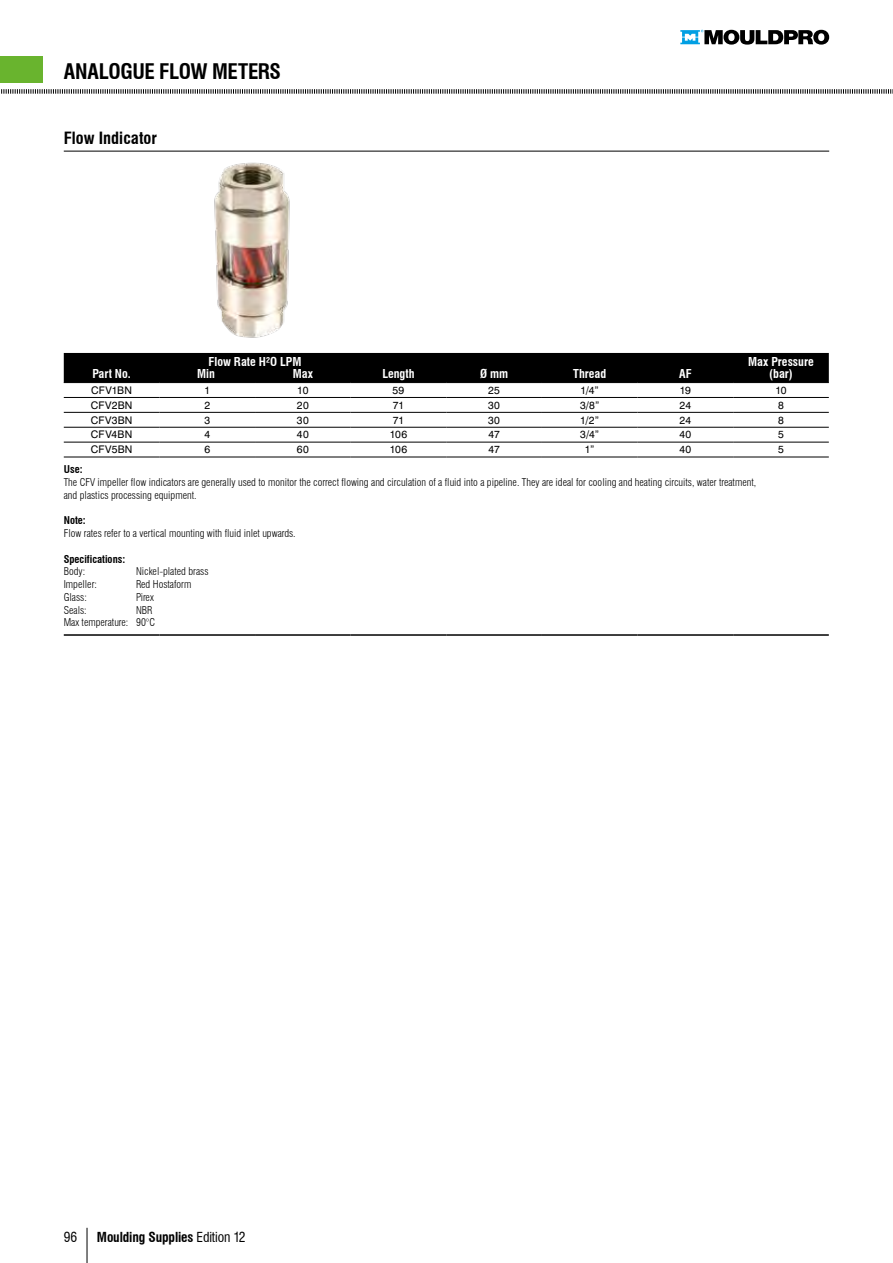
<style>
.page{position:relative;width:893px;height:1263px;background:#fff}
.page>*{position:absolute;margin:0;border:0;box-sizing:border-box;transform-origin:0 0}
.t1{font:700 condensed 21px "Swiss 721 BT";letter-spacing:-.02em;color:#000}
.t2{font:700 condensed 16.5px "Swiss 721 BT";letter-spacing:.005em;color:#000}
.t3{font:700 condensed 13.5px "Swiss 721 BT";letter-spacing:-.01em;color:#000}
.t4{font:condensed 13.5px "Swiss 721 BT";color:#000}
.t5{font:700 condensed 12px/12px "Swiss 721 BT";color:#fff}
.t6{font:300 condensed 10.5px/12.8px "Swiss 721 BT";color:#000}
.t7{font:10.5px "Swiss 721 BT";letter-spacing:.025em;color:#000}
.t8{font:700 condensed 10.5px "Swiss 721 BT";color:#000}
.s1{font-weight:400}
</style>
<div class="page">
<div style="left:0;top:57px;width:43px;height:26px;background:#69b42e"></div>
<hr style="left:87px;top:1228px;width:1px;height:35px;background:#000">
<svg style="left:1px;top:89px;width:892px;height:5px"></svg>
<svg style="left:680px;top:30px;width:149px;height:15px"></svg>
<hr style="left:64px;top:151px;width:765px;height:1px;background:#000">
<img style="left:214px;top:162px;width:76px;height:176px">
<div style="left:64px;top:353px;width:765px;height:29px;background:#000"></div>
<hr style="left:64px;top:397px;width:95px;height:1px;background:#000">
<hr style="left:159px;top:397px;width:96px;height:1px;background:#000">
<hr style="left:255px;top:397px;width:96px;height:1px;background:#000">
<hr style="left:351px;top:397px;width:95px;height:1px;background:#000">
<hr style="left:446px;top:397px;width:96px;height:1px;background:#000">
<hr style="left:542px;top:397px;width:96px;height:1px;background:#000">
<hr style="left:638px;top:397px;width:95px;height:1px;background:#000">
<hr style="left:733px;top:397px;width:96px;height:1px;background:#000">
<hr style="left:64px;top:412px;width:95px;height:1px;background:#000">
<hr style="left:159px;top:412px;width:96px;height:1px;background:#000">
<hr style="left:255px;top:412px;width:96px;height:1px;background:#000">
<hr style="left:351px;top:412px;width:95px;height:1px;background:#000">
<hr style="left:446px;top:412px;width:96px;height:1px;background:#000">
<hr style="left:542px;top:412px;width:96px;height:1px;background:#000">
<hr style="left:638px;top:412px;width:95px;height:1px;background:#000">
<hr style="left:733px;top:412px;width:96px;height:1px;background:#000">
<hr style="left:64px;top:427px;width:95px;height:1px;background:#000">
<hr style="left:159px;top:427px;width:96px;height:1px;background:#000">
<hr style="left:255px;top:427px;width:96px;height:1px;background:#000">
<hr style="left:351px;top:427px;width:95px;height:1px;background:#000">
<hr style="left:446px;top:427px;width:96px;height:1px;background:#000">
<hr style="left:542px;top:427px;width:96px;height:1px;background:#000">
<hr style="left:638px;top:427px;width:95px;height:1px;background:#000">
<hr style="left:733px;top:427px;width:96px;height:1px;background:#000">
<hr style="left:64px;top:442px;width:95px;height:1px;background:#000">
<hr style="left:159px;top:442px;width:96px;height:1px;background:#000">
<hr style="left:255px;top:442px;width:96px;height:1px;background:#000">
<hr style="left:351px;top:442px;width:95px;height:1px;background:#000">
<hr style="left:446px;top:442px;width:96px;height:1px;background:#000">
<hr style="left:542px;top:442px;width:96px;height:1px;background:#000">
<hr style="left:638px;top:442px;width:95px;height:1px;background:#000">
<hr style="left:733px;top:442px;width:96px;height:1px;background:#000">
<hr style="left:64px;top:634px;width:95px;height:2px;background:#000">
<hr style="left:159px;top:634px;width:96px;height:2px;background:#000">
<hr style="left:255px;top:634px;width:96px;height:2px;background:#000">
<hr style="left:351px;top:634px;width:95px;height:2px;background:#000">
<hr style="left:446px;top:634px;width:96px;height:2px;background:#000">
<hr style="left:542px;top:634px;width:96px;height:2px;background:#000">
<hr style="left:638px;top:634px;width:95px;height:2px;background:#000">
<hr style="left:733px;top:634px;width:96px;height:2px;background:#000">
<hr style="left:64px;top:382px;width:95px;height:1px;background:#000">
<hr style="left:159px;top:382px;width:96px;height:1px;background:#000">
<hr style="left:255px;top:382px;width:96px;height:1px;background:#000">
<hr style="left:351px;top:382px;width:95px;height:1px;background:#000">
<hr style="left:446px;top:382px;width:96px;height:1px;background:#000">
<hr style="left:542px;top:382px;width:96px;height:1px;background:#000">
<hr style="left:638px;top:382px;width:95px;height:1px;background:#000">
<hr style="left:733px;top:382px;width:96px;height:1px;background:#000">
<hr style="left:64px;top:457px;width:95px;height:1px;background:#000">
<hr style="left:159px;top:457px;width:96px;height:1px;background:#000">
<hr style="left:255px;top:457px;width:96px;height:1px;background:#000">
<hr style="left:351px;top:457px;width:95px;height:1px;background:#000">
<hr style="left:446px;top:457px;width:96px;height:1px;background:#000">
<hr style="left:542px;top:457px;width:96px;height:1px;background:#000">
<hr style="left:638px;top:457px;width:95px;height:1px;background:#000">
<hr style="left:733px;top:457px;width:96px;height:1px;background:#000">
<h1 class="t1" style="left:64px;top:58px;width:219px">ANALOGUE FLOW METERS</h1>
<h2 class="t2" style="left:64px;top:128px;width:95px">Flow Indicator</h2>
<p class="t5" style="left:92px;top:368px;width:40px">Part No.</p>
<p class="t5" style="left:197px;top:356px;width:106px;text-indent:11px">Flow Rate H²O LPM<br>Min</p>
<p class="t5" style="left:293px;top:368px;width:22px">Max</p>
<p class="t5" style="left:382px;top:368px;width:34px">Length</p>
<p class="t5" style="left:480px;top:368px;width:30px">Ø mm</p>
<p class="t5" style="left:573px;top:368px;width:35px">Thread</p>
<p class="t5" style="left:679px;top:368px;width:14px">AF</p>
<p class="t5" style="left:748px;top:356px;width:67px;text-align:center">Max Pressure (bar)</p>
<p class="t7" style="left:91px;top:384px;width:42px">CFV1BN</p>
<p class="t7" style="left:204px;top:384px;width:7px">1</p>
<p class="t7" style="left:297px;top:384px;width:13px">10</p>
<p class="t7" style="left:393px;top:384px;width:13px">59</p>
<p class="t7" style="left:488px;top:384px;width:13px">25</p>
<p class="t7" style="left:580px;top:384px;width:20px">1/4”</p>
<p class="t7" style="left:680px;top:384px;width:13px">19</p>
<p class="t7" style="left:775px;top:384px;width:13px">10</p>
<p class="t7" style="left:91px;top:399px;width:43px">CFV2BN</p>
<p class="t7" style="left:204px;top:399px;width:7px">2</p>
<p class="t7" style="left:297px;top:399px;width:13px">20</p>
<p class="t7" style="left:393px;top:399px;width:13px">71</p>
<p class="t7" style="left:488px;top:399px;width:13px">30</p>
<p class="t7" style="left:580px;top:399px;width:21px">3/8”</p>
<p class="t7" style="left:680px;top:399px;width:13px">24</p>
<p class="t7" style="left:778px;top:399px;width:7px">8</p>
<p class="t7" style="left:91px;top:413px;width:43px">CFV3BN</p>
<p class="t7" style="left:204px;top:413px;width:7px">3</p>
<p class="t7" style="left:297px;top:413px;width:13px">30</p>
<p class="t7" style="left:393px;top:413px;width:13px">71</p>
<p class="t7" style="left:488px;top:413px;width:13px">30</p>
<p class="t7" style="left:580px;top:413px;width:20px">1/2”</p>
<p class="t7" style="left:680px;top:413px;width:13px">24</p>
<p class="t7" style="left:778px;top:413px;width:7px">8</p>
<p class="t7" style="left:91px;top:428px;width:43px">CFV4BN</p>
<p class="t7" style="left:204px;top:428px;width:7px">4</p>
<p class="t7" style="left:297px;top:428px;width:13px">40</p>
<p class="t7" style="left:390px;top:428px;width:19px">106</p>
<p class="t7" style="left:488px;top:428px;width:13px">47</p>
<p class="t7" style="left:580px;top:428px;width:20px">3/4”</p>
<p class="t7" style="left:679px;top:428px;width:13px">40</p>
<p class="t7" style="left:778px;top:428px;width:7px">5</p>
<p class="t7" style="left:91px;top:443px;width:43px">CFV5BN</p>
<p class="t7" style="left:204px;top:443px;width:7px">6</p>
<p class="t7" style="left:297px;top:443px;width:13px">60</p>
<p class="t7" style="left:390px;top:443px;width:19px">106</p>
<p class="t7" style="left:488px;top:443px;width:13px">47</p>
<p class="t7" style="left:585px;top:443px;width:11px">1”</p>
<p class="t7" style="left:679px;top:443px;width:13px">40</p>
<p class="t7" style="left:778px;top:443px;width:7px">5</p>
<p class="t8" style="left:64px;top:463px;width:20px">Use:</p>
<p class="t6" style="left:64px;top:476px;width:694px">The CFV impeller flow indicators are generally used to monitor the correct flowing and circulation of a fluid into a pipeline. They are ideal for cooling and heating circuits, water treatment, and plastics processing equipment.</p>
<p class="t8" style="left:64px;top:514px;width:23px">Note:</p>
<p class="t6" style="left:64px;top:527px;width:233px">Flow rates refer to a vertical mounting with fluid inlet upwards.</p>
<p class="t8" style="left:64px;top:553px;width:63px">Specifications:</p>
<p class="t6" style="left:64px;top:565px;width:23px">Body:</p>
<p class="t6" style="left:136px;top:565px;width:74px">Nickel-plated brass</p>
<p class="t6" style="left:64px;top:578px;width:35px">Impeller:</p>
<p class="t6" style="left:136px;top:578px;width:57px">Red Hostaform</p>
<p class="t6" style="left:64px;top:591px;width:25px">Glass:</p>
<p class="t6" style="left:136px;top:591px;width:19px">Pirex</p>
<p class="t6" style="left:64px;top:603px;width:24px">Seals:</p>
<p class="t6" style="left:64px;top:603px;width:93px;text-align:right">NBR<br>Max temperature: 90°C</p>
<p class="t4" style="left:64px;top:1229px;width:15px">96</p>
<p class="t3" style="left:97px;top:1229px;width:150px">Moulding Supplies <span class="s1">Edition 12</span></p>
</div>
